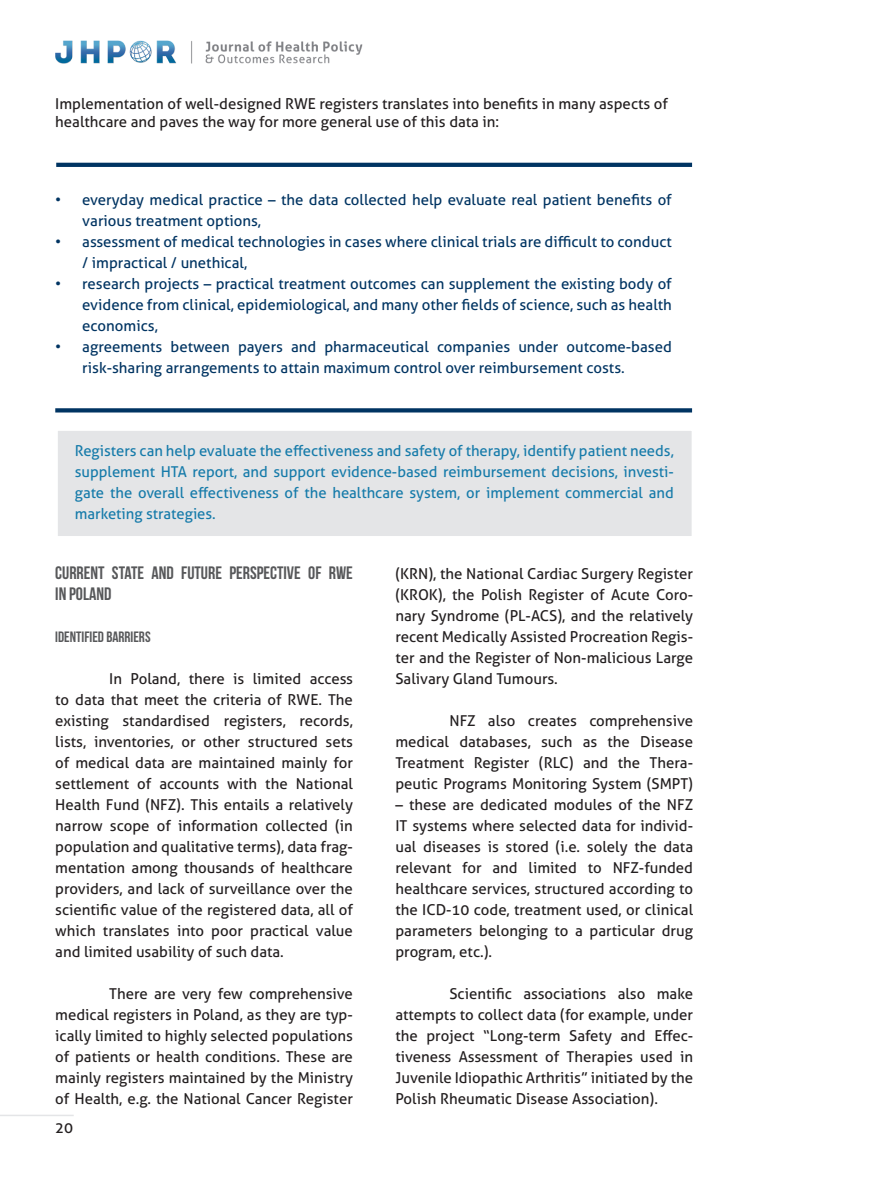
<style>
.page{position:relative;width:893px;height:1178px;background:#fff}
.page>*{position:absolute;margin:0;border:0;box-sizing:border-box;transform-origin:0 0}
.t1{font:18px/21px "Bebas Neue";color:#57585a}
.t2{font:15px/21px "Aller";color:#231f20;text-align:justify}
.t3{font:15px/21px "Aller";color:#003462}
.napis_ramka_szara{font:15px/21px "Aller";color:#167baa;text-align:justify}
.napis_tekst_glowny{font:15px "Bebas Neue";color:#57585a}
</style>
<div class="page">
<img style="left:55px;top:40px;width:308px;height:24px">
<hr style="left:0;top:1115px;width:74px;height:1px;background:#e4e5e7">
<hr style="left:56px;top:163px;width:636px;height:4px;background:#003462">
<svg style="left:55px;top:408px;width:637px;height:4px;background:#10406c"></svg>
<div style="left:56px;top:429px;width:637px;height:108px;background:#e4e5e7;border:2px solid #fff"></div>
<p class="t2" style="left:55px;top:95px;width:614px;line-height:18px">Implementation of well-designed RWE registers translates into benefits in many aspects of healthcare and paves the way for more general use of this data in:</p>
<p class="t3" style="left:82px;top:189px;width:591px;text-indent:-27px">• everyday medical practice – the data collected help evaluate real patient benefits of various treatment options,</p>
<p class="t3" style="left:82px;top:231px;width:591px;text-indent:-27px">• assessment of medical technologies in cases where clinical trials are difficult to conduct / impractical / unethical,</p>
<p class="t3" style="left:82px;top:273px;width:591px;text-align:justify;text-indent:-27px">• research projects – practical treatment outcomes can supplement the existing body of evidence from clinical, epidemiological, and many other fields of science, such as health economics,</p>
<p class="t3" style="left:82px;top:336px;width:591px;text-indent:-27px">• agreements between payers and pharmaceutical companies under outcome-based risk-sharing arrangements to attain maximum control over reimbursement costs.</p>
<p class="napis_ramka_szara" style="left:75px;top:440px;width:601px">Registers can help evaluate the effectiveness and safety of therapy, identify patient needs, supplement HTA report, and support evidence-based reimbursement decisions, investi&shy;gate the overall effectiveness of the healthcare system, or implement commercial and marketing strategies.</p>
<p class="t1" style="left:55px;top:562px;width:299px">CURRENT STATE AND FUTURE PERSPECTIVE OF RWE<br>IN POLAND</p>
<p class="napis_tekst_glowny" style="left:55px;top:629px;width:97px">IDENTIFIED BARRIERS</p>
<p class="t2" style="left:55px;top:668px;width:299px;text-indent:54px">In Poland, there is limited access to data that meet the criteria of RWE. The existing standardised registers, records, lists, inventories, or other structured sets of medical data are maintained mainly for settlement of accounts with the National Health Fund (NFZ). This entails a relatively narrow scope of information collected (in population and qualitative terms), data frag&shy;mentation among thousands of healthcare providers, and lack of surveillance over the scientific value of the registered data, all of which translates into poor practical value and limited usability of such data.</p>
<p class="t2" style="left:55px;top:983px;width:299px;text-indent:54px">There are very few comprehensive medical registers in Poland, as they are typ&shy;ically limited to highly selected populations of patients or health conditions. These are mainly registers maintained by the Ministry of Health, e.g. the National Cancer Register</p>
<p class="t2" style="left:55px;top:1117px;width:19px">20</p>
<p class="t2" style="left:395px;top:563px;width:299px">(KRN), the National Cardiac Surgery Register (KROK), the Polish Register of Acute Coro&shy;nary Syndrome (PL-ACS), and the relatively recent Medically Assisted Procreation Regis&shy;ter and the Register of Non-malicious Large Salivary Gland Tumours.</p>
<p class="t2" style="left:395px;top:710px;width:299px;text-indent:54px">NFZ also creates comprehensive medical databases, such as the Disease Treatment Register (RLC) and the Thera&shy;peutic Programs Monitoring System (SMPT)</p>
<p class="t2" style="left:395px;top:794px;width:299px">– these are dedicated modules of the NFZ IT systems where selected data for individ&shy;ual diseases is stored (i.e. solely the data relevant for and limited to NFZ-funded healthcare services, structured according to the ICD-10 code, treatment used, or clinical parameters belonging to a particular drug program, etc.).</p>
<p class="t2" style="left:395px;top:983px;width:299px;text-indent:54px">Scientific associations also make attempts to collect data (for example, under the project “Long-term Safety and Effec&shy;tiveness Assessment of Therapies used in Juvenile Idiopathic Arthritis” initiated by the Polish Rheumatic Disease Association).</p>
</div>
